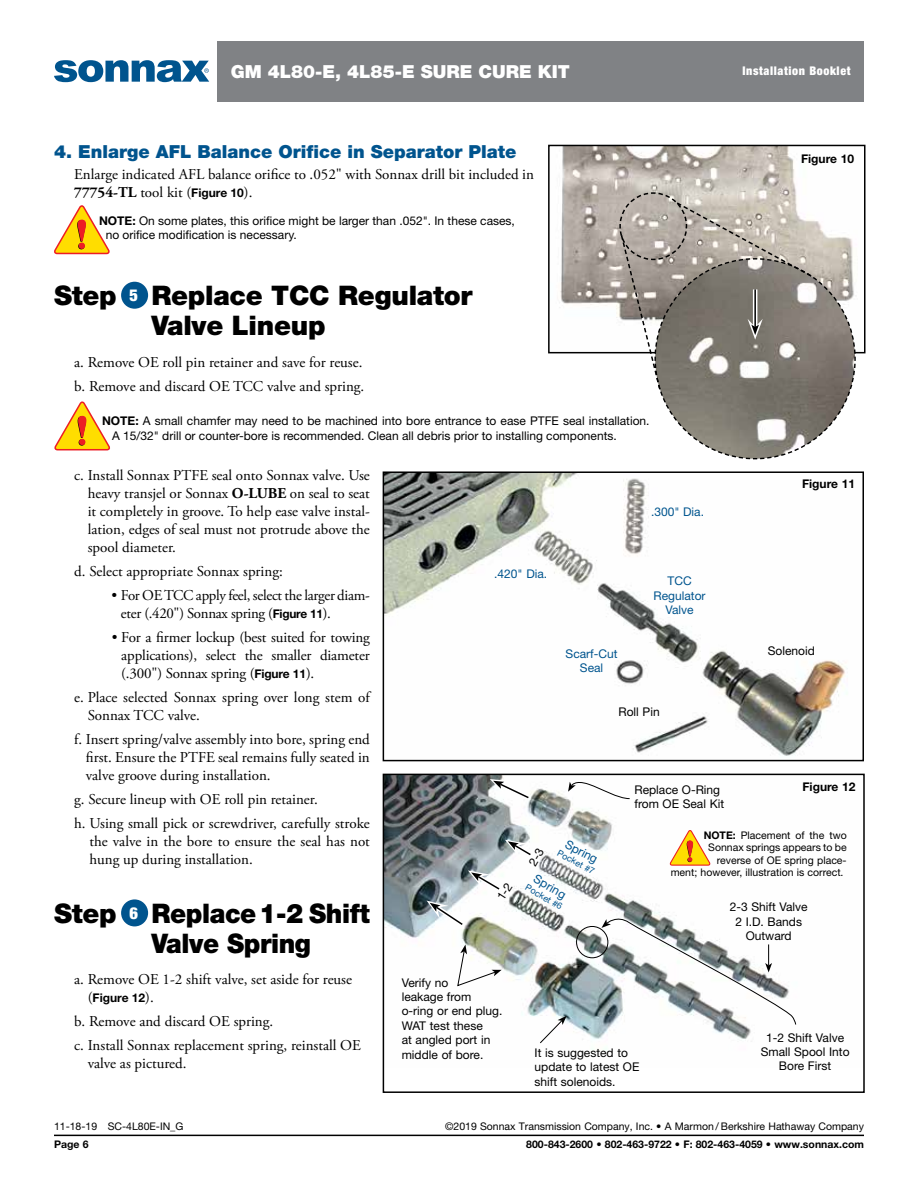
<style>
.page{position:relative;width:918px;height:1188px;background:#fff}
.page>*{position:absolute;margin:0;border:0;box-sizing:border-box;transform-origin:0 0}
.t1{font:900 27px/30px "Helvetica Neue LT Std";letter-spacing:-.01em;color:#000}
.t2{font:900 27px/30px "Helvetica Neue LT Std";letter-spacing:-.01em;color:#000;scale:.95 1}
.t3{font:900 18px "Helvetica Neue LT Std";color:#00548e}
.t4{font:900 18px "Helvetica Neue LT Std";color:#fff}
.t5{font:900 condensed 16.5px "Helvetica Neue LT Std";color:#fff}
.t6{font:15px/18px "Adobe Garamond Pro";color:#000}
.t7{font:15px/18px "Adobe Garamond Pro";letter-spacing:-.02em;color:#000}
.t8{font:12px/14.4px "Helvetica Neue LT Std";color:#000}
.t9{font:12px/14.4px "Helvetica Neue LT Std";color:#00548e;text-align:center}
.t10{font:700 12px "Helvetica Neue LT Std";color:#000}
.t11{font:900 condensed 12px "Helvetica Neue LT Std";letter-spacing:.05em;color:#fff}
.t12{font:10.5px "Helvetica Neue LT Std";color:#000}
.t13{font:700 10.5px "Helvetica Neue LT Std";color:#000}
.t14{font:9px "Helvetica Neue LT Std";color:#00548e}
.s1{font-weight:700}
.s2{font-family:"Helvetica Neue LT Std";font-weight:700;font-size:12px}
.s3{font-family:"Adobe Garamond Pro";font-weight:400;font-size:15px}
</style>
<div class="page">
<svg style="left:54px;top:205px;width:56px;height:49px"></svg>
<div style="left:121px;top:282px;width:27px;height:27px;background:#00548e;border-radius:50%"></div>
<svg style="left:55px;top:401px;width:55px;height:49px"></svg>
<img style="left:559px;top:148px;width:237px;height:170px">
<div style="left:548px;top:145px;width:318px;height:208px;border:2px solid #000"></div>
<svg style="left:619px;top:192px;width:237px;height:268px"></svg>
<img style="left:386px;top:474px;width:459px;height:282px">
<div style="left:383px;top:471px;width:481px;height:290px;border:2px solid #000"></div>
<div style="left:121px;top:899px;width:27px;height:27px;background:#00548e;border-radius:50%"></div>
<img style="left:386px;top:777px;width:366px;height:265px">
<div style="left:383px;top:774px;width:482px;height:319px;border:2px solid #000"></div>
<svg style="left:539px;top:1016px;width:28px;height:28px"></svg>
<svg style="left:490px;top:778px;width:44px;height:26px"></svg>
<svg style="left:568px;top:780px;width:62px;height:19px"></svg>
<svg style="left:670px;top:830px;width:40px;height:36px"></svg>
<div style="left:576px;top:926px;width:32px;height:32px;border:1px solid #000;border-radius:50%"></div>
<svg style="left:457px;top:944px;width:45px;height:43px"></svg>
<svg style="left:602px;top:914px;width:195px;height:111px"></svg>
<hr style="left:54px;top:1135px;width:810px;height:1px;background:#000">
<svg style="left:54px;top:60px;width:155px;height:22px"></svg>
<div style="left:217px;top:41px;width:647px;height:61px;background:#808285"></div>
<svg style="left:427px;top:840px;width:118px;height:91px"></svg>
<p class="t4" style="left:231px;top:60px;width:340px">GM 4L80-E, 4L85-E SURE CURE KIT</p>
<p class="t11" style="left:742px;top:63px;width:110px">Installation Booklet</p>
<p class="t3" style="left:54px;top:140px;width:464px">4. Enlarge AFL Balance Orifice in Separator Plate</p>
<p class="t6" style="left:74px;top:166px;width:461px">Enlarge indicated AFL balance orifice to .052" with Sonnax drill bit included in<br><span class="s1">77754-TL</span> tool kit (<span class="s2">Figure 10</span>).</p>
<p class="t8" style="left:106px;top:213px;width:411px;text-indent:-7px"><span class="s1">NOTE:</span> On some plates, this orifice might be larger than .052". In these cases, no orifice modification is necessary.</p>
<h1 class="t1" style="left:54px;top:281px;width:64px">Step</h1>
<h1 class="t1" style="left:151px;top:281px;width:323px">Replace TCC Regulator<br>Valve Lineup</h1>
<p class="t6" style="left:74px;top:351px;width:292px;line-height:24px">a. Remove OE roll pin retainer and save for reuse. b. Remove and discard OE TCC valve and spring.</p>
<p class="t8" style="left:112px;top:414px;width:539px;text-indent:-10px"><span class="s1">NOTE:</span> A small chamfer may need to be machined into bore entrance to ease PTFE seal installation.<br>A 15/32" drill or counter-bore is recommended. Clean all debris prior to installing components.</p>
<p class="t5" style="left:130px;top:285px;width:10px">5</p>
<p class="t10" style="left:801px;top:151px;width:55px">Figure 10</p>
<p class="t6" style="left:88px;top:466px;width:284px;text-align:justify;text-indent:-14px">c. Install Sonnax PTFE seal onto Sonnax valve. Use heavy transjel or Sonnax <span class="s1">O-LUBE</span> on seal to seat it completely in groove. To help ease valve instal&shy;lation, edges of seal must not protrude above the spool diameter.</p>
<p class="t6" style="left:74px;top:562px;width:210px">d. Select appropriate Sonnax spring:</p>
<p class="t7" style="left:121px;top:586px;width:250px;text-indent:-10px">• For OE TCC apply feel, select the larger diam&shy;eter (.420") Sonnax spring (<span class="s2">Figure 11</span>).</p>
<p class="t6" style="left:121px;top:628px;width:250px;text-align:justify;text-indent:-10px">• For a firmer lockup (best suited for towing applications), select the smaller diameter (.300") Sonnax spring (<span class="s2">Figure 11</span>).</p>
<p class="t6" style="left:88px;top:688px;width:284px;text-indent:-13px">e. Place selected Sonnax spring over long stem of<br>Sonnax TCC valve.</p>
<p class="t6" style="left:86px;top:730px;width:286px;text-align:justify;text-indent:-12px">f. Insert spring/valve assembly into bore, spring end first. Ensure the PTFE seal remains fully seated in valve groove during installation.</p>
<p class="t6" style="left:74px;top:787px;width:297px;line-height:24px">g. Secure lineup with OE roll pin retainer.<br>h. Using small pick or screwdriver, carefully stroke</p>
<p class="t6" style="left:89px;top:832px;width:282px">the valve in the bore to ensure the seal has not hung up during installation.</p>
<h1 class="t1" style="left:54px;top:898px;width:64px">Step</h1>
<h1 class="t2" style="left:151px;top:898px;width:231px">Replace 1-2 Shift<br>Valve Spring</h1>
<p class="t6" style="left:74px;top:971px;width:279px">a. Remove OE 1-2 shift valve, set aside for reuse</p>
<p class="t10" style="left:88px;top:991px;width:68px"><span class="s3">(</span>Figure 12<span class="s3">).</span></p>
<p class="t6" style="left:74px;top:1010px;width:288px;line-height:24px">b. Remove and discard OE spring.<br>c. Install Sonnax replacement spring, reinstall OE</p>
<p class="t6" style="left:88px;top:1055px;width:100px">valve as pictured.</p>
<p class="t5" style="left:130px;top:903px;width:10px">6</p>
<p class="t9" style="left:651px;top:505px;width:55px">.300" Dia.</p>
<p class="t9" style="left:494px;top:566px;width:55px">.420" Dia.</p>
<p class="t9" style="left:566px;top:646px;width:53px">Scarf-Cut<br>Seal</p>
<p class="t9" style="left:654px;top:574px;width:53px">TCC<br>Regulator<br>Valve</p>
<p class="t8" style="left:619px;top:704px;width:43px">Roll Pin</p>
<p class="t10" style="left:802px;top:477px;width:55px">Figure 11</p>
<p class="t8" style="left:768px;top:644px;width:49px">Solenoid</p>
<p class="t8" style="left:402px;top:975px;width:102px">Verify no<br>leakage from o-ring or end plug.<br>WAT test these<br>at angled port in middle of bore.</p>
<p class="t9" style="left:569px;top:837px;width:37px;rotate:28deg">Spring</p>
<p class="t14" style="left:560px;top:847px;width:42px;rotate:28deg">Pocket #7</p>
<p class="t9" style="left:538px;top:871px;width:37px;rotate:30deg">Spring</p>
<p class="t14" style="left:529px;top:882px;width:42px;rotate:30deg">Pocket #6</p>
<p class="t8" style="left:634px;top:782px;width:87px">Replace O-Ring</p>
<p class="t10" style="left:803px;top:779px;width:55px">Figure 12</p>
<p class="t8" style="left:634px;top:796px;width:91px">from OE Seal Kit</p>
<p class="t12" style="left:704px;top:829px;width:145px"><span class="s1">NOTE:</span> Placement of the two</p>
<p class="t12" style="left:708px;top:841px;width:140px">Sonnax springs appears to be</p>
<p class="t12" style="left:717px;top:854px;width:131px">reverse of OE spring place-</p>
<p class="t12" style="left:671px;top:866px;width:174px">ment; however, illustration is correct.</p>
<p class="t8" style="left:730px;top:900px;width:80px;text-align:center">2-3 Shift Valve<br>2 I.D. Bands<br>Outward</p>
<p class="t8" style="left:535px;top:1045px;width:106px">It is suggested to update to latest OE shift solenoids.</p>
<p class="t8" style="left:761px;top:1030px;width:90px;text-align:center">1-2 Shift Valve<br>Small Spool Into<br>Bore First</p>
<p class="t12" style="left:54px;top:1120px;width:131px">11-18-19 SC-4L80E-IN_G</p>
<p class="t12" style="left:445px;top:1120px;width:420px">©2019 Sonnax Transmission Company, Inc. • A Marmon / Berkshire Hathaway Company</p>
<p class="t13" style="left:54px;top:1138px;width:36px">Page 6</p>
<p class="t13" style="left:526px;top:1138px;width:339px">800-843-2600 • 802-463-9722 • F: 802-463-4059 • www.sonnax.com</p>
</div>
